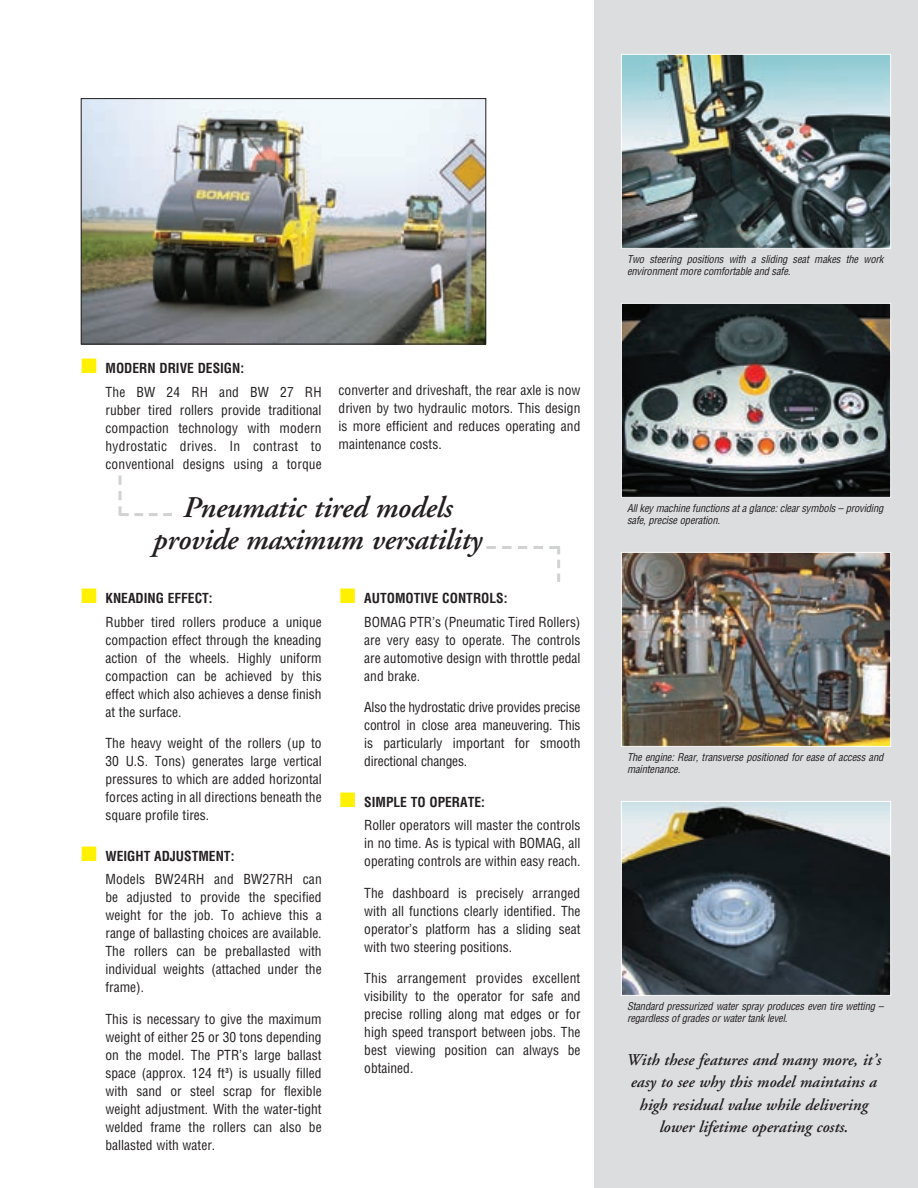
<style>
.page{position:relative;width:918px;height:1188px;background:#fff}
.page>*{position:absolute;margin:0;border:0;box-sizing:border-box;transform-origin:0 0}
.t1{font:italic 600 30px/32.2px "Adobe Garamond";letter-spacing:-.01em;color:#231f20;text-align:center}
.t2{font:italic 600 16.5px/22.5px "Adobe Garamond";color:#231f20;text-align:center}
.t3{font:condensed 13.5px/18px "Helvetica";color:#231f20;text-align:justify}
.t4{font:700 condensed 13.5px/23.4px "Helvetica";color:#231f20}
.t5{font:italic condensed 10.5px/12px "Helvetica";letter-spacing:-.015em;color:#231f20}
.s1{color:#fff101}
.s2{font-weight:400}
.s3{font-weight:700}
</style>
<div class="page">
<div style="left:594px;top:0;width:324px;height:1188px;background:#dcdddf"></div>
<img style="left:623px;top:56px;width:266px;height:191px">
<div style="left:621px;top:54px;width:270px;height:195px;border:1px solid #fff"></div>
<img style="left:623px;top:305px;width:266px;height:191px">
<div style="left:621px;top:303px;width:270px;height:195px;border:1px solid #fff"></div>
<img style="left:623px;top:554px;width:266px;height:191px">
<div style="left:621px;top:552px;width:270px;height:195px;border:1px solid #fff"></div>
<img style="left:623px;top:803px;width:266px;height:191px">
<div style="left:621px;top:801px;width:270px;height:195px;border:1px solid #fff"></div>
<img style="left:83px;top:100px;width:401px;height:242px">
<div style="left:81px;top:98px;width:405px;height:246px;border:1px solid #231f20"></div>
<svg style="left:119px;top:476px;width:53px;height:40px"></svg>
<svg style="left:486px;top:546px;width:74px;height:36px"></svg>
<p class="t4" style="left:106px;top:357px;width:218px;text-indent:-25px"><span class="s1">■</span> MODERN DRIVE DESIGN:<br><span class="s2">The BW 24 RH and BW 27 RH</span></p>
<p class="t3" style="left:106px;top:401px;width:218px">rubber tired rollers provide traditional compaction technology with modern hydrostatic drives. In contrast to conventional designs using a torque</p>
<p class="t3" style="left:339px;top:381px;width:243px">converter and driveshaft, the rear axle is now driven by two hydraulic motors. This design is more efficient and reduces operating and maintenance costs.</p>
<h1 class="t1" style="left:153px;top:492px;width:330px">Pneumatic tired models provide maximum versatility</h1>
<p class="t3" style="left:106px;top:587px;width:218px;line-height:23.4px;text-indent:-25px"><span class="s1">■</span> <span class="s3">KNEADING EFFECT:<br></span>Rubber tired rollers produce a unique</p>
<p class="t3" style="left:106px;top:631px;width:218px">compaction effect through the kneading action of the wheels. Highly uniform compaction can be achieved by this effect which also achieves a dense finish at the surface.</p>
<p class="t3" style="left:106px;top:734px;width:218px">The heavy weight of the rollers (up to 30 U.S. Tons) generates large vertical pressures to which are added horizontal forces acting in all directions beneath the square profile tires.</p>
<p class="t3" style="left:106px;top:844px;width:218px;line-height:23.4px;text-indent:-25px"><span class="s1">■</span> <span class="s3">WEIGHT ADJUSTMENT:<br></span>Models BW24RH and BW27RH can</p>
<p class="t3" style="left:106px;top:888px;width:218px">be adjusted to provide the specified weight for the job. To achieve this a range of ballasting choices are available.<br>The rollers can be preballasted with individual weights (attached under the frame).</p>
<p class="t3" style="left:106px;top:1010px;width:218px">This is necessary to give the maximum weight of either 25 or 30 tons depending on the model. The PTR’s large ballast space (approx. 124 ft<sup>3</sup>) is usually filled with sand or steel scrap for flexible weight adjustment. With the water-tight welded frame the rollers can also be ballasted with water.</p>
<p class="t3" style="left:364px;top:587px;width:218px;line-height:23.4px;text-indent:-25px"><span class="s1">■</span> <span class="s3">AUTOMOTIVE CONTROLS:<br></span>BOMAG PTR’s (Pneumatic Tired Rollers)</p>
<p class="t3" style="left:364px;top:631px;width:218px">are very easy to operate. The controls are automotive design with throttle pedal and brake.</p>
<p class="t3" style="left:364px;top:698px;width:218px">Also the hydrostatic drive provides precise control in close area maneuvering. This is particularly important for smooth directional changes.</p>
<p class="t3" style="left:364px;top:790px;width:218px;line-height:23.4px;text-indent:-25px"><span class="s1">■</span> <span class="s3">SIMPLE TO OPERATE:<br></span>Roller operators will master the controls</p>
<p class="t3" style="left:364px;top:834px;width:218px">in no time. As is typical with BOMAG, all operating controls are within easy reach.</p>
<p class="t3" style="left:364px;top:884px;width:218px">The dashboard is precisely arranged with all functions clearly identified. The operator’s platform has a sliding seat with two steering positions.</p>
<p class="t3" style="left:364px;top:969px;width:218px">This arrangement provides excellent visibility to the operator for safe and precise rolling along mat edges or for high speed transport between jobs. The best viewing position can always be obtained.</p>
<p class="t5" style="left:627px;top:253px;width:258px">Two steering positions with a sliding seat makes the work environment more comfortable and safe.</p>
<p class="t5" style="left:627px;top:502px;width:258px">All key machine functions at a glance: clear symbols – providing safe, precise operation.</p>
<p class="t5" style="left:627px;top:751px;width:258px">The engine: Rear, transverse positioned for ease of access and maintenance.</p>
<p class="t5" style="left:627px;top:1000px;width:258px">Standard pressurized water spray produces even tire wetting – regardless of grades or water tank level.</p>
<p class="t2" style="left:626px;top:1049px;width:257px">With these features and many more, it’s easy to see why this model maintains a high residual value while delivering lower lifetime operating costs.</p>
</div>
